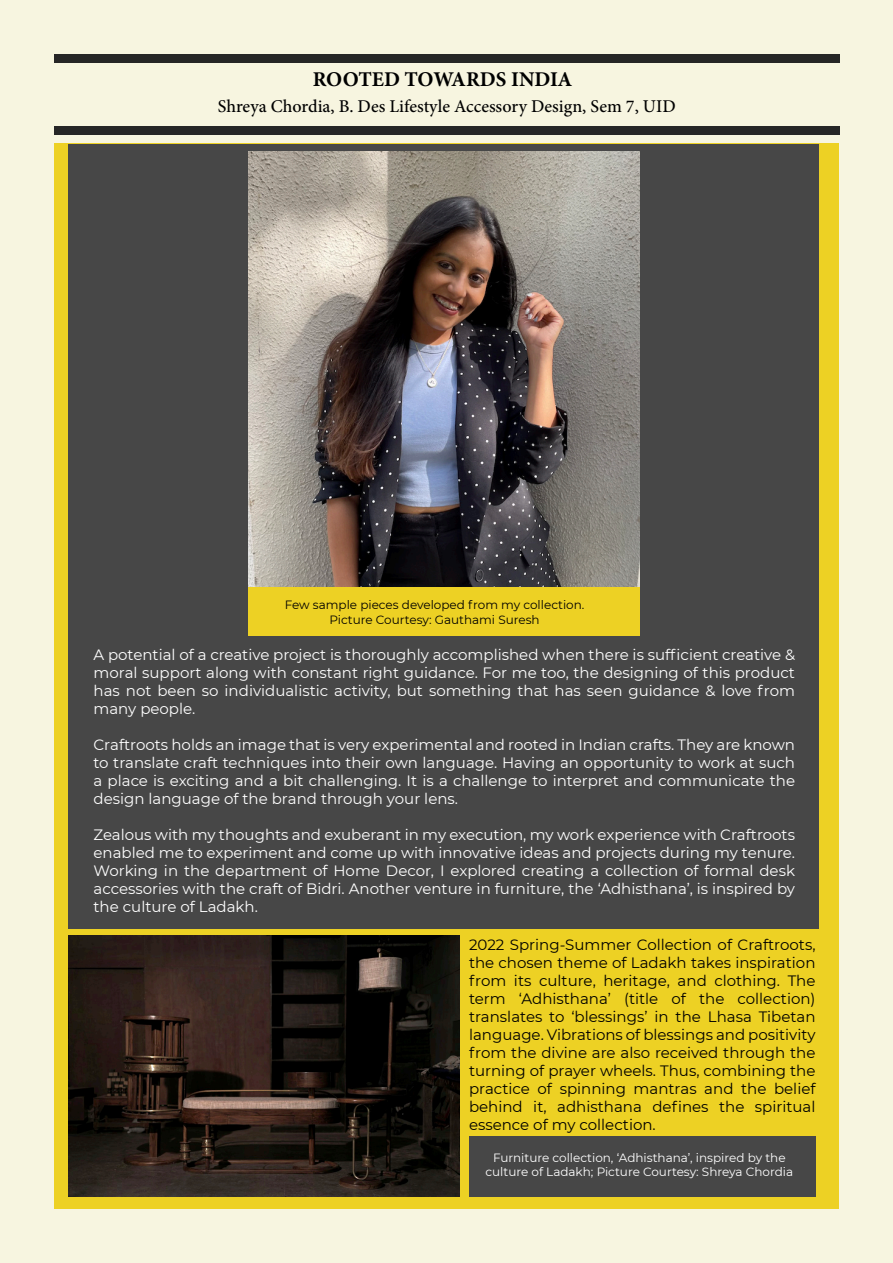
<style>
.page{position:relative;width:893px;height:1263px;background:#f7f5e0}
.page>*{position:absolute;margin:0;border:0;box-sizing:border-box;transform-origin:0 0}
.t1{font:700 21px "Minion Pro";color:#000}
.t2{font:500 18px "Minion Pro";color:#000}
.t3{font:15px/18px "Montserrat";color:#fff;text-align:justify}
.t4{font:15px/18px "Montserrat";color:#000;text-align:justify}
.t5{font:12px/14.4px "Montserrat";color:#fff;text-align:center}
.t6{font:12px/14.4px "Montserrat";color:#000;text-align:center}
</style>
<div class="page">
<div style="left:54px;top:144px;width:785px;height:1065px;background:#edd124"></div>
<div style="left:68px;top:144px;width:751px;height:784px;background:#474747"></div>
<div style="left:54px;top:54px;width:785px;height:8px;background:#262626"></div>
<div style="left:54px;top:127px;width:785px;height:8px;background:#262626"></div>
<img style="left:248px;top:152px;width:391px;height:436px">
<img style="left:68px;top:936px;width:392px;height:261px">
<div style="left:248px;top:588px;width:391px;height:48px;background:#edd124"></div>
<div style="left:469px;top:1137px;width:346px;height:60px;background:#474747"></div>
<p class="t1" style="left:313px;top:64px;width:261px">ROOTED TOWARDS INDIA</p>
<p class="t2" style="left:218px;top:94px;width:459px">Shreya Chordia, B. Des Lifestyle Accessory Design, Sem 7, UID</p>
<p class="t6" style="left:285px;top:597px;width:301px">Few sample pieces developed from my collection.<br>Picture Courtesy: Gauthami Suresh</p>
<p class="t3" style="left:94px;top:645px;width:703px">A potential of a creative project is thoroughly accomplished when there is sufficient creative &amp; moral support along with constant right guidance. For me too, the designing of this product has not been so individualistic activity, but something that has seen guidance &amp; love from many people.</p>
<p class="t3" style="left:94px;top:735px;width:703px">Craftroots holds an image that is very experimental and rooted in Indian crafts. They are known to translate craft techniques into their own language. Having an opportunity to work at such a place is exciting and a bit challenging. It is a challenge to interpret and communicate the design language of the brand through your lens.</p>
<p class="t3" style="left:94px;top:825px;width:703px">Zealous with my thoughts and exuberant in my execution, my work experience with Craftroots enabled me to experiment and come up with innovative ideas and projects during my tenure.<br>Working in the department of Home Decor, I explored creating a collection of formal desk accessories with the craft of Bidri. Another venture in furniture, the ‘Adhisthana’, is inspired by the culture of Ladakh.</p>
<p class="t4" style="left:469px;top:935px;width:348px">2022 Spring-Summer Collection of Craftroots, the chosen theme of Ladakh takes inspiration from its culture, heritage, and clothing. The term ‘Adhisthana’ (title of the collection) translates to ‘blessings’ in the Lhasa Tibetan language. Vibrations of blessings and positivity from the divine are also received through the turning of prayer wheels. Thus, combining the practice of spinning mantras and the belief behind it, adhisthana defines the spiritual essence of my collection.</p>
<p class="t5" style="left:485px;top:1150px;width:309px">Furniture collection, ‘Adhisthana’, inspired by the culture of Ladakh; Picture Courtesy: Shreya Chordia</p>
</div>
